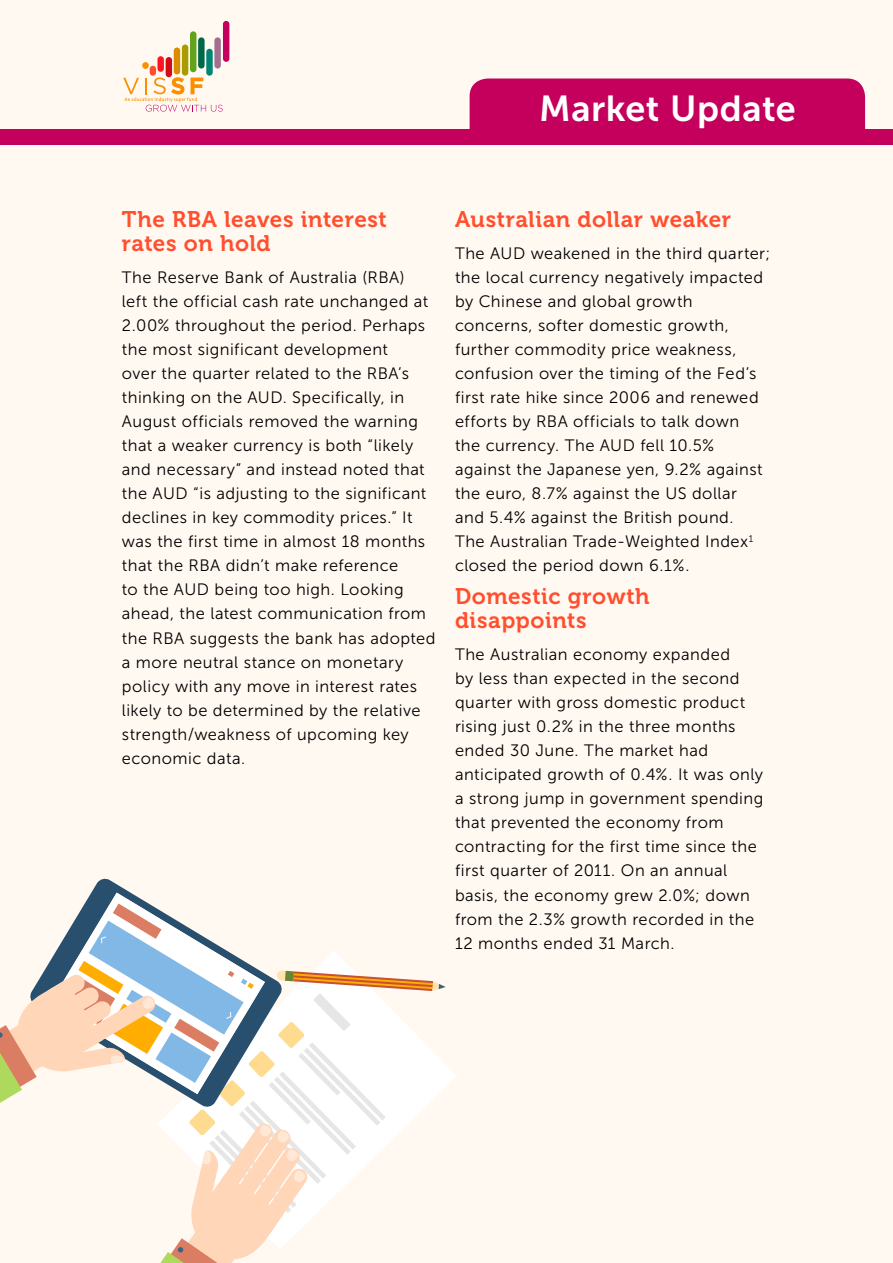
<style>
.page{position:relative;width:893px;height:1263px;background:#fff9f2}
.page>*{position:absolute;margin:0;border:0;box-sizing:border-box;transform-origin:0 0}
.t1{font:36px "Museo Sans 700";letter-spacing:.015em;color:#fff}
.t2{font:22.5px/24px "Museo 700";letter-spacing:.025em;color:#ff4f2e}
.t3{font:16.5px/24px "Museo Sans 300";letter-spacing:.03em;color:#000}
</style>
<div class="page">
<div style="left:0;top:129px;width:893px;height:16px;background:#c4005c"></div>
<div style="left:142px;top:62px;width:7px;height:7px;background:#fc8f00;border-radius:3px"></div>
<div style="left:150px;top:66px;width:6px;height:10px;background:#ff4f2e;border-radius:3px"></div>
<div style="left:157px;top:56px;width:7px;height:16px;background:#ff141f;border-radius:3px"></div>
<div style="left:166px;top:57px;width:6px;height:20px;background:#d40a14;border-radius:3px"></div>
<div style="left:174px;top:48px;width:6px;height:26px;background:#db8c00;border-radius:3px"></div>
<div style="left:182px;top:45px;width:6px;height:31px;background:#a89c00;border-radius:3px"></div>
<div style="left:190px;top:31px;width:6px;height:41px;background:#61a31a;border-radius:3px"></div>
<div style="left:198px;top:37px;width:7px;height:32px;background:#00664a;border-radius:3px"></div>
<div style="left:206px;top:49px;width:7px;height:27px;background:#008575;border-radius:3px"></div>
<div style="left:214px;top:37px;width:7px;height:32px;background:#a36e8f;border-radius:3px"></div>
<div style="left:223px;top:21px;width:6px;height:41px;background:#c4005c;border-radius:3px"></div>
<svg style="left:123px;top:77px;width:100px;height:35px"></svg>
<div style="left:470px;top:79px;width:395px;height:50px;background:#c4005c"></div>
<svg style="left:91px;top:878px;width:40px;height:15px"></svg>
<svg style="left:0;top:893px;width:446px;height:370px"></svg>
<h1 class="t1" style="left:539px;top:89px;width:258px">Market Update</h1>
<h2 class="t2" style="left:122px;top:207px;width:267px">The RBA leaves interest rates on hold</h2>
<p class="t3" style="left:122px;top:266px;width:315px">The Reserve Bank of Australia (RBA)<br>left the official cash rate unchanged at 2.00% throughout the period. Perhaps the most significant development<br>over the quarter related to the RBA’s thinking on the AUD. Specifically, in August officials removed the warning that a weaker currency is both “likely and necessary” and instead noted that the AUD “is adjusting to the significant declines in key commodity prices.” It was the first time in almost 18 months that the RBA didn’t make reference<br>to the AUD being too high. Looking ahead, the latest communication from the RBA suggests the bank has adopted a more neutral stance on monetary policy with any move in interest rates likely to be determined by the relative strength/weakness of upcoming key economic data.</p>
<h2 class="t2" style="left:455px;top:207px;width:278px">Australian dollar weaker</h2>
<p class="t3" style="left:455px;top:242px;width:317px">The AUD weakened in the third quarter; the local currency negatively impacted by Chinese and global growth concerns, softer domestic growth, further commodity price weakness, confusion over the timing of the Fed’s first rate hike since 2006 and renewed efforts by RBA officials to talk down<br>the currency. The AUD fell 10.5% against the Japanese yen, 9.2% against the euro, 8.7% against the US dollar<br>and 5.4% against the British pound.<br>The Australian Trade-Weighted Index<sup>1 </sup>closed the period down 6.1%.</p>
<h2 class="t2" style="left:455px;top:584px;width:196px">Domestic growth disappoints</h2>
<p class="t3" style="left:455px;top:643px;width:310px">The Australian economy expanded<br>by less than expected in the second quarter with gross domestic product rising just 0.2% in the three months ended 30 June. The market had anticipated growth of 0.4%. It was only a strong jump in government spending that prevented the economy from contracting for the first time since the first quarter of 2011. On an annual basis, the economy grew 2.0%; down from the 2.3% growth recorded in the 12 months ended 31 March.</p>
</div>
